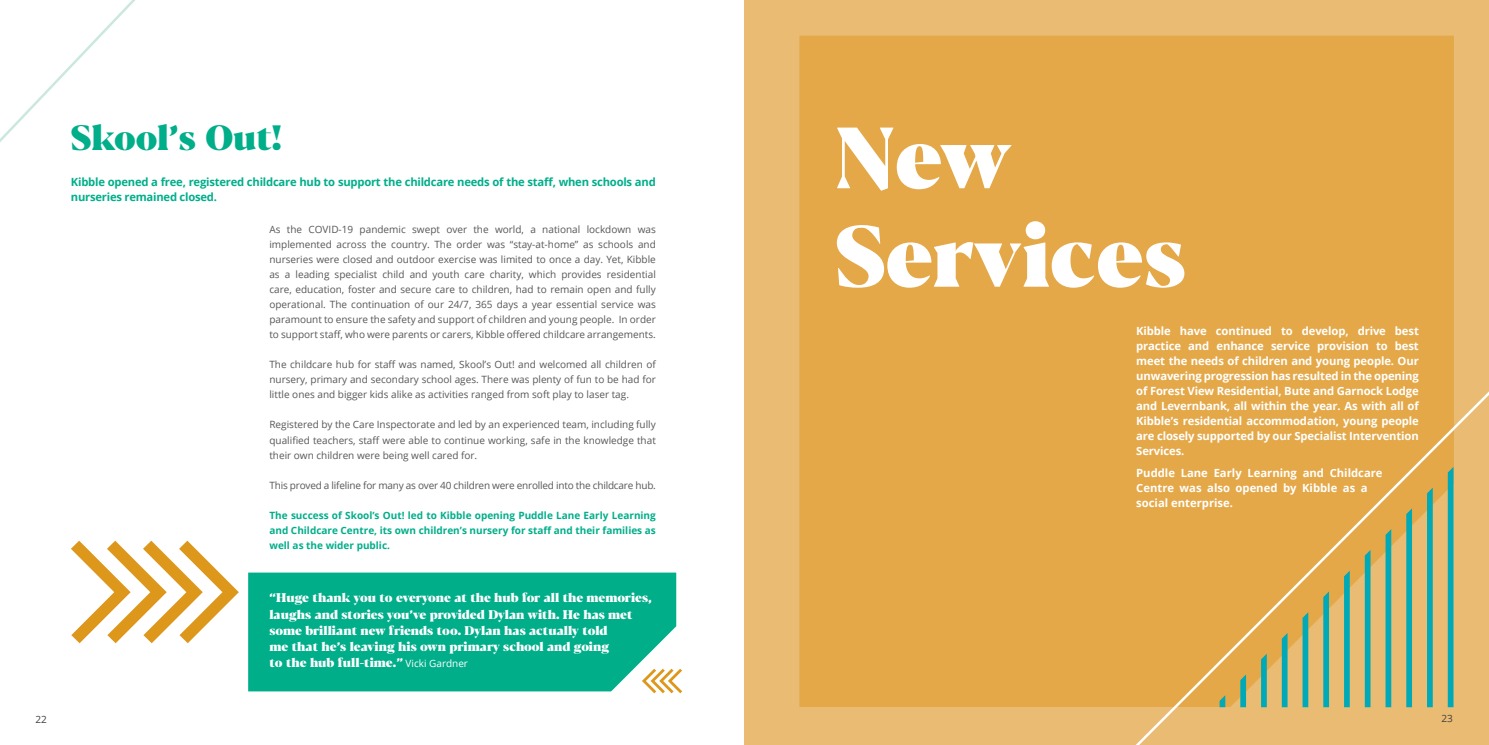
<style>
.page{position:relative;width:1489px;height:745px;background:#fff}
.page>*{position:absolute;margin:0;border:0;box-sizing:border-box;transform-origin:0 0}
.t1{font:800 86.25px/98.4px "Blacker Display";letter-spacing:-.005em;color:#fff}
.t2{font:800 35px "Blacker Display";color:#00ae8a}
.t3{font:800 12.5px/16.2px "Blacker Display";color:#fff}
.t4{font:700 11.25px/15px "Open Sans";color:#fff;text-align:justify}
.t5{font:700 11.25px/15px "Open Sans";letter-spacing:-.02em;color:#00ae8a}
.t6{font:10px/15px "Open Sans";color:#575757;text-align:justify}
.t7{font:700 10px/15px "Open Sans";color:#00ae8a;text-align:justify}
.t8{font:10px "Open Sans";letter-spacing:-.02em;color:#575757}
.t9{font:10px "Open Sans";color:#414042}
.s1{font-family:"Open Sans";font-weight:400;font-size:10px}
</style>
<div class="page">
<div style="left:744px;top:0;width:744px;height:744px;background:#eabb72"></div>
<div style="left:799px;top:36px;width:654px;height:670px;background:#e4a848"></div>
<svg style="left:1102px;top:369px;width:386px;height:375px"></svg>
<svg style="left:1447px;top:466px;width:6px;height:240px"></svg>
<svg style="left:1426px;top:487px;width:6px;height:219px"></svg>
<svg style="left:1406px;top:508px;width:5px;height:198px"></svg>
<svg style="left:1385px;top:528px;width:6px;height:178px"></svg>
<svg style="left:1364px;top:549px;width:6px;height:157px"></svg>
<svg style="left:1343px;top:570px;width:6px;height:136px"></svg>
<svg style="left:1323px;top:591px;width:5px;height:115px"></svg>
<svg style="left:1302px;top:611px;width:6px;height:95px"></svg>
<svg style="left:1281px;top:632px;width:6px;height:74px"></svg>
<svg style="left:1260px;top:653px;width:6px;height:53px"></svg>
<svg style="left:1240px;top:674px;width:5px;height:32px"></svg>
<svg style="left:1219px;top:694px;width:6px;height:12px"></svg>
<svg style="left:71px;top:540px;width:168px;height:102px"></svg>
<svg style="left:652px;top:668px;width:30px;height:24px"></svg>
<div style="left:248px;top:572px;width:428px;height:119px;background:#00ae8a"></div>
<p class="t9" style="left:35px;top:712px;width:13px">22</p>
<h2 class="t2" style="left:71px;top:116px;width:212px">Skool’s Out!</h2>
<p class="t5" style="left:71px;top:174px;width:586px">Kibble opened a free, registered childcare hub to support the childcare needs of the staff, when schools and nurseries remained closed.</p>
<p class="t6" style="left:269px;top:222px;width:388px">As the COVID-19 pandemic swept over the world, a national lockdown was implemented across the country. The order was “stay-at-home” as schools and nurseries were closed and outdoor exercise was limited to once a day. Yet, Kibble as a leading specialist child and youth care charity, which provides residential care, education, foster and secure care to children, had to remain open and fully operational. The continuation of our 24/7, 365 days a year essential service was paramount to ensure the safety and support of children and young people. In order to support staff, who were parents or carers, Kibble offered childcare arrangements.</p>
<p class="t6" style="left:269px;top:357px;width:388px">The childcare hub for staff was named, Skool’s Out! and welcomed all children of nursery, primary and secondary school ages. There was plenty of fun to be had for little ones and bigger kids alike as activities ranged from soft play to laser tag.</p>
<p class="t6" style="left:269px;top:417px;width:388px">Registered by the Care Inspectorate and led by an experienced team, including fully qualified teachers, staff were able to continue working, safe in the knowledge that their own children were being well cared for.</p>
<p class="t8" style="left:269px;top:477px;width:388px">This proved a lifeline for many as over 40 children were enrolled into the childcare hub.</p>
<p class="t7" style="left:269px;top:507px;width:388px">The success of Skool’s Out! led to Kibble opening Puddle Lane Early Learning and Childcare Centre, its own children’s nursery for staff and their families as well as the wider public.</p>
<p class="t3" style="left:269px;top:590px;width:384px">“Huge thank you to everyone at the hub for all the memories, laughs and stories you’ve provided Dylan with. He has met some brilliant new friends too. Dylan has actually told<br>me that he’s leaving his own primary school and going<br>to the hub full-time.” <span class="s1">Vicki Gardner</span></p>
<h1 class="t1" style="left:834px;top:114px;width:353px">New<br>Services</h1>
<p class="t4" style="left:1136px;top:323px;width:284px">Kibble have continued to develop, drive best practice and enhance service provision to best meet the needs of children and young people. Our unwavering progression has resulted in the opening of Forest View Residential, Bute and Garnock Lodge and Levernbank, all within the year. As with all of Kibble’s residential accommodation, young people are closely supported by our Specialist Intervention Services.</p>
<p class="t4" style="left:1136px;top:465px;width:248px;text-align:left">Puddle Lane Early Learning and Childcare<br>Centre was also opened by Kibble as a social enterprise.</p>
<p class="t9" style="left:1441px;top:711px;width:13px">23</p>
</div>
